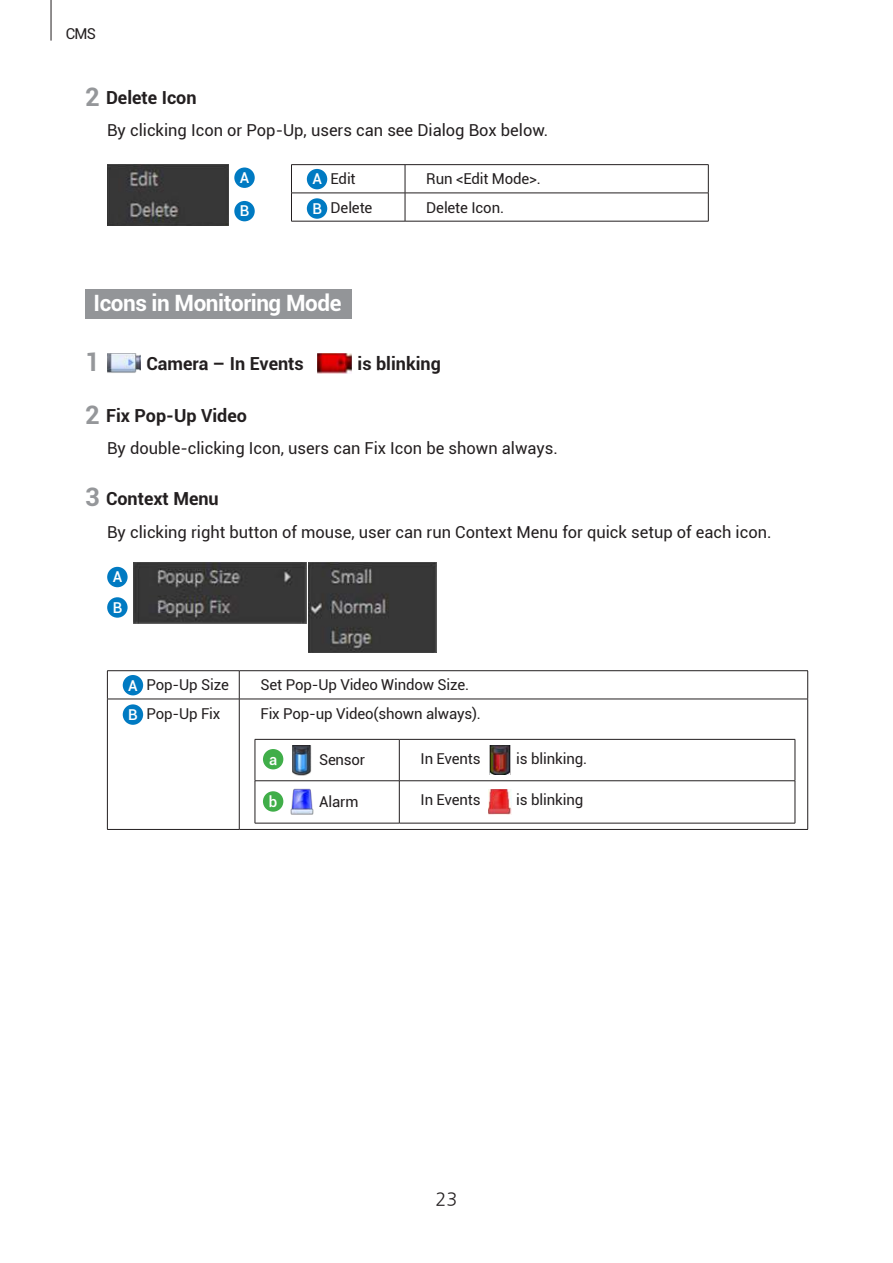
<style>
.page{position:relative;width:893px;height:1263px;background:#fff}
.page>*{position:absolute;margin:0;border:0;box-sizing:border-box;transform-origin:0 0}
.t1{font:700 25.5px "Roboto";color:#95979a}
.t2{font:700 22.5px "Roboto";letter-spacing:-.02em;color:#fff}
.t3{font:700 18px "Roboto";color:#231f20}
.t4{font:18px "Nanum Gothic";color:#231f20}
.t5{font:16.5px "Roboto";color:#231f20}
.t6{font:15px "Roboto";letter-spacing:-.01em;color:#231f20}
.t7{font:500 15px/29.4px "Roboto";color:#fff}
.s1{font-size:25.5px;color:#95979a}
</style>
<div class="page">
<img style="left:107px;top:165px;width:122px;height:61px">
<img style="left:133px;top:562px;width:174px;height:62px">
<img style="left:308px;top:562px;width:129px;height:91px">
<img style="left:292px;top:745px;width:20px;height:30px">
<img style="left:290px;top:788px;width:24px;height:27px">
<img style="left:489px;top:746px;width:21px;height:29px">
<img style="left:488px;top:789px;width:24px;height:25px">
<hr style="left:291px;top:164px;width:114px;height:1px;background:#231f20">
<hr style="left:405px;top:164px;width:303px;height:1px;background:#231f20">
<hr style="left:291px;top:193px;width:114px;height:1px;background:#231f20">
<svg style="left:291px;top:165px;width:1px;height:56px"></svg>
<hr style="left:405px;top:193px;width:303px;height:1px;background:#231f20">
<svg style="left:405px;top:165px;width:1px;height:56px"></svg>
<svg style="left:708px;top:165px;width:1px;height:56px"></svg>
<hr style="left:291px;top:221px;width:114px;height:1px;background:#231f20">
<hr style="left:405px;top:221px;width:303px;height:1px;background:#231f20">
<div style="left:307px;top:169px;width:20px;height:20px;background:#007ac2;border-radius:50%"></div>
<div style="left:307px;top:198px;width:20px;height:21px;background:#007ac2;border-radius:50%"></div>
<div style="left:85px;top:289px;width:266px;height:30px;background:#939598"></div>
<hr style="left:107px;top:670px;width:132px;height:1px;background:#231f20">
<svg style="left:107px;top:671px;width:1px;height:28px"></svg>
<hr style="left:239px;top:670px;width:569px;height:1px;background:#231f20">
<svg style="left:239px;top:671px;width:1px;height:28px"></svg>
<svg style="left:807px;top:671px;width:1px;height:28px"></svg>
<hr style="left:107px;top:699px;width:132px;height:1px;background:#231f20">
<hr style="left:107px;top:699px;width:1px;height:130px;background:#231f20">
<hr style="left:239px;top:699px;width:569px;height:1px;background:#231f20">
<hr style="left:239px;top:699px;width:1px;height:130px;background:#231f20">
<hr style="left:807px;top:699px;width:1px;height:130px;background:#231f20">
<hr style="left:107px;top:829px;width:132px;height:1px;background:#231f20">
<hr style="left:239px;top:829px;width:569px;height:1px;background:#231f20">
<div style="left:123px;top:675px;width:20px;height:20px;background:#007ac2;border-radius:50%"></div>
<div style="left:123px;top:704px;width:20px;height:21px;background:#007ac2;border-radius:50%"></div>
<hr style="left:51px;top:0;width:1px;height:41px;background:#231f20">
<div style="left:234px;top:201px;width:21px;height:20px;background:#007ac2;border-radius:50%"></div>
<div style="left:107px;top:597px;width:21px;height:21px;background:#007ac2;border-radius:50%"></div>
<div style="left:234px;top:167px;width:21px;height:21px;background:#007ac2;border-radius:50%"></div>
<div style="left:107px;top:567px;width:21px;height:20px;background:#007ac2;border-radius:50%"></div>
<img style="left:107px;top:354px;width:34px;height:19px">
<img style="left:318px;top:354px;width:34px;height:19px">
<hr style="left:255px;top:739px;width:144px;height:1px;background:#231f20">
<hr style="left:255px;top:739px;width:1px;height:41px;background:#231f20">
<hr style="left:399px;top:739px;width:396px;height:1px;background:#231f20">
<hr style="left:399px;top:739px;width:1px;height:41px;background:#231f20">
<hr style="left:795px;top:739px;width:1px;height:41px;background:#231f20">
<hr style="left:255px;top:780px;width:144px;height:1px;background:#231f20">
<hr style="left:255px;top:781px;width:1px;height:42px;background:#231f20">
<hr style="left:399px;top:780px;width:396px;height:1px;background:#231f20">
<hr style="left:399px;top:781px;width:1px;height:42px;background:#231f20">
<hr style="left:795px;top:781px;width:1px;height:42px;background:#231f20">
<hr style="left:255px;top:823px;width:144px;height:1px;background:#231f20">
<hr style="left:399px;top:823px;width:396px;height:1px;background:#231f20">
<div style="left:263px;top:749px;width:20px;height:20px;background:#40ae49;border-radius:50%"></div>
<div style="left:263px;top:791px;width:20px;height:21px;background:#40ae49;border-radius:50%"></div>
<p class="t6" style="left:66px;top:23px;width:32px">CMS</p>
<p class="t3" style="left:85px;top:85px;width:113px"><span class="s1">2</span> Delete Icon</p>
<p class="t5" style="left:107px;top:119px;width:443px">By clicking Icon or Pop-Up, users can see Dialog Box below.</p>
<p class="t6" style="left:331px;top:169px;width:27px">Edit</p>
<p class="t6" style="left:426px;top:169px;width:116px">Run &lt;Edit Mode&gt;.</p>
<p class="t6" style="left:331px;top:197px;width:43px">Delete</p>
<p class="t6" style="left:426px;top:197px;width:79px">Delete Icon.</p>
<p class="t7" style="left:240px;top:162px;width:11px">A</p>
<p class="t7" style="left:312px;top:164px;width:11px">A<br>B</p>
<p class="t7" style="left:240px;top:196px;width:11px">B</p>
<h2 class="t2" style="left:94px;top:287px;width:249px">Icons in Monitoring Mode</h2>
<h1 class="t1" style="left:85px;top:344px;width:16px">1</h1>
<p class="t3" style="left:146px;top:351px;width:159px">Camera – In Events</p>
<p class="t3" style="left:358px;top:351px;width:85px">is blinking</p>
<p class="t3" style="left:85px;top:403px;width:163px"><span class="s1">2</span> Fix Pop-Up Video</p>
<p class="t5" style="left:107px;top:437px;width:452px">By double-clicking Icon, users can Fix Icon be shown always.</p>
<p class="t3" style="left:85px;top:486px;width:135px"><span class="s1">3</span> Context Menu</p>
<p class="t5" style="left:107px;top:520px;width:666px">By clicking right button of mouse, user can run Context Menu for quick setup of each icon.</p>
<p class="t7" style="left:113px;top:562px;width:11px">A</p>
<p class="t7" style="left:113px;top:592px;width:11px">B</p>
<p class="t7" style="left:128px;top:670px;width:11px">A<br>B</p>
<p class="t6" style="left:147px;top:675px;width:84px">Pop-Up Size</p>
<p class="t6" style="left:261px;top:675px;width:210px">Set Pop-Up Video Window Size.</p>
<p class="t6" style="left:147px;top:703px;width:75px">Pop-Up Fix</p>
<p class="t6" style="left:261px;top:703px;width:222px">Fix Pop-up Video(shown always).</p>
<p class="t7" style="left:269px;top:744px;width:10px">a</p>
<p class="t7" style="left:269px;top:786px;width:10px">b</p>
<p class="t6" style="left:319px;top:749px;width:48px">Sensor</p>
<p class="t6" style="left:421px;top:748px;width:62px">In Events</p>
<p class="t6" style="left:516px;top:748px;width:72px">is blinking.</p>
<p class="t6" style="left:319px;top:791px;width:41px">Alarm</p>
<p class="t6" style="left:421px;top:789px;width:62px">In Events</p>
<p class="t6" style="left:516px;top:789px;width:68px">is blinking</p>
<p class="t4" style="left:436px;top:1190px;width:23px">23</p>
</div>
